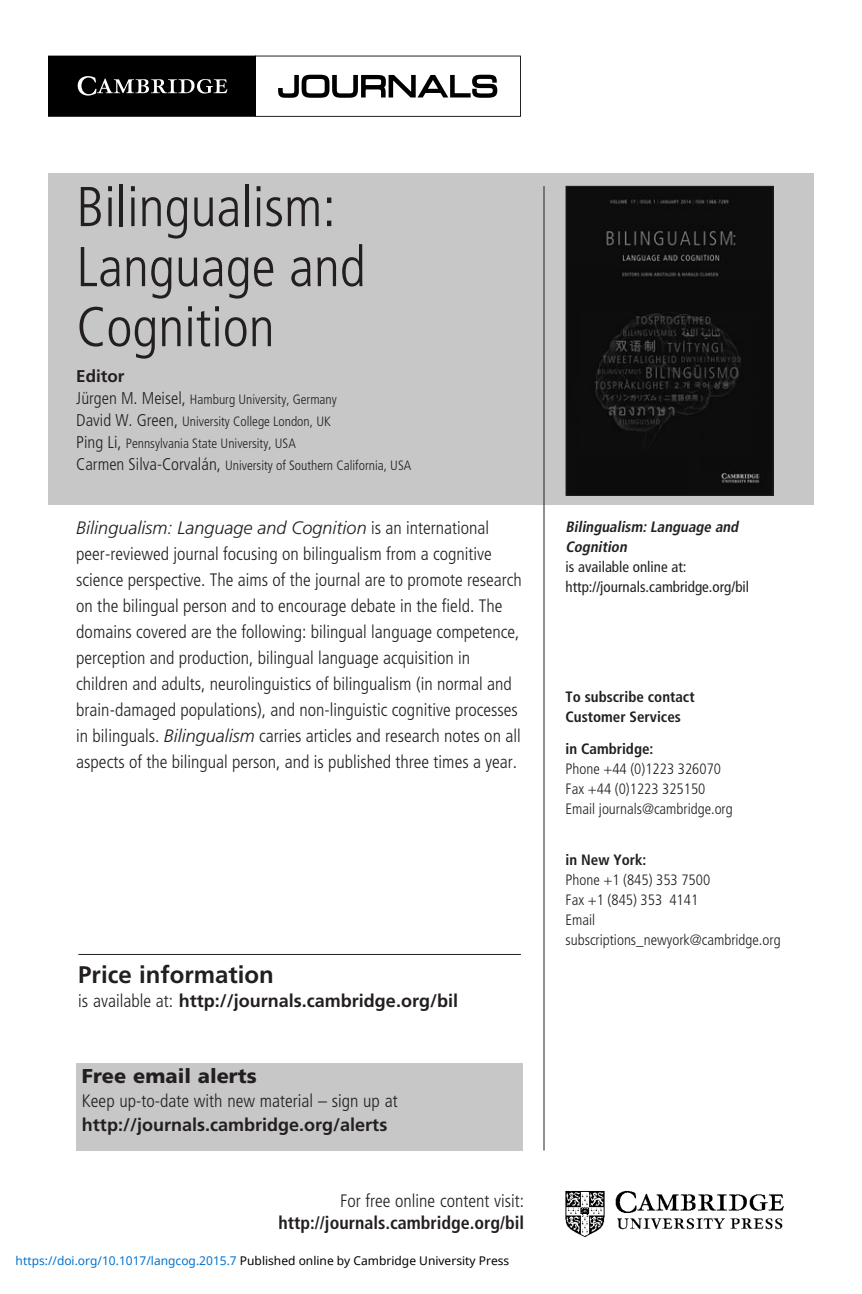
<style>
.page{position:relative;width:862px;height:1294px;background:#fff}
.page>*{position:absolute;margin:0;border:0;box-sizing:border-box;transform-origin:0 0}
.t1{font:300 condensed 56px/60px "Frutiger LT Std";color:#231f20}
.t2{font:700 24px "Frutiger LT Std";color:#231f20}
.t3{font:900 20px "Frutiger LT Std";color:#231f20}
.t4{font:300 condensed 18px/26px "Frutiger LT Std";color:#231f20}
.t5{font:700 condensed 18px/22px "Frutiger LT Std";color:#231f20;text-align:right}
.t6{font:700 18px "Frutiger LT Std";color:#231f20}
.t7{font:700 17px "Frutiger LT Std";color:#231f20}
.t8{font:300 condensed 15px/20px "Frutiger LT Std";color:#231f20}
.t9{font:condensed 15px/20px "Frutiger LT Std";color:#231f20}
.t10{font:700 condensed 15px/20px "Frutiger LT Std";color:#231f20}
.t11{font:300 condensed 13.6px/22px "Frutiger LT Std";color:#231f20}
.t12{font:12px "Noto Sans";color:#000}
.s1{font-size:17px}
.s2{font-style:italic;font-stretch:normal}
.s3{font-weight:300;font-stretch:condensed}
.s4{font-weight:700;font-stretch:normal}
.s5{font-weight:300}
.s6{color:#0172cf}
.s7{font-weight:700;font-style:italic}
.s8{font-weight:700}
</style>
<div class="page">
<img style="left:565px;top:1191px;width:219px;height:46px">
<div style="left:48px;top:173px;width:765px;height:332px;background:#c7c7c7"></div>
<svg style="left:48px;top:56px;width:472px;height:61px"></svg>
<img style="left:567px;top:188px;width:204px;height:305px">
<div style="left:565px;top:186px;width:208px;height:309px;border:1px solid #231f20"></div>
<div style="left:76px;top:1062px;width:446px;height:88px;background:#c7c7c7"></div>
<hr style="left:78px;top:953px;width:442px;height:1px;background:#231f20">
<hr style="left:543px;top:186px;width:1px;height:964px;background:#231f20">
<p class="t1" style="left:76px;top:180px;width:291px">Bilingualism:<br>Language and<br>Cognition</p>
<p class="t7" style="left:76px;top:368px;width:50px">Editor</p>
<p class="t11" style="left:76px;top:389px;width:336px"><span class="s1">Jürgen M. Meisel,</span> Hamburg University, Germany<br><span class="s1">David W. Green,</span> University College London, UK<br><span class="s1">Ping Li,</span> Pennsylvania State University, USA<br><span class="s1">Carmen Silva-Corvalán,</span> University of Southern California, USA</p>
<p class="t4" style="left:76px;top:516px;width:447px"><span class="s2">Bilingualism: Language and Cognition</span> is an international peer-reviewed journal focusing on bilingualism from a cognitive science perspective. The aims of the journal are to promote research on the bilingual person and to encourage debate in the field. The domains covered are the following: bilingual language competence, perception and production, bilingual language acquisition in children and adults, neurolinguistics of bilingualism (in normal and brain-damaged populations), and non-linguistic cognitive processes in bilinguals. <span class="s2">Bilingualism</span> carries articles and research notes on all aspects of the bilingual person, and is published three times a year.</p>
<p class="t2" style="left:78px;top:963px;width:197px">Price information</p>
<p class="t6" style="left:78px;top:992px;width:381px"><span class="s3">is available at:</span> http://journals.cambridge.org/bil</p>
<p class="t3" style="left:82px;top:1064px;width:176px">Free email alerts</p>
<p class="t4" style="left:82px;top:1089px;width:317px;line-height:24px">Keep up-to-date with new material – sign up at <span class="s4">http://journals.cambridge.org/alerts</span></p>
<p class="t5" style="left:278px;top:1190px;width:247px"><span class="s5">For free online content visit: </span>http://journals.cambridge.org/bil</p>
<p class="t12" style="left:16px;top:1252px;width:495px"><span class="s6">https://doi.org/10.1017/langcog.2015.7</span> Published online by Cambridge University Press</p>
<p class="t9" style="left:565px;top:517px;width:185px"><span class="s7">Bilingualism: Language and<br>Cognition<br></span>is available online at: http://journals.cambridge.org/bil</p>
<p class="t10" style="left:565px;top:687px;width:130px">To subscribe contact<br>Customer Services</p>
<p class="t8" style="left:565px;top:739px;width:169px"><span class="s8">in Cambridge:<br></span>Phone +44 (0)1223 326070<br>Fax +44 (0)1223 325150<br>Email journals@cambridge.org</p>
<p class="t8" style="left:565px;top:850px;width:216px"><span class="s8">in New York:<br></span>Phone +1 (845) 353 7500<br>Fax +1 (845) 353 4141<br>Email subscriptions_newyork@cambridge.org</p>
</div>
